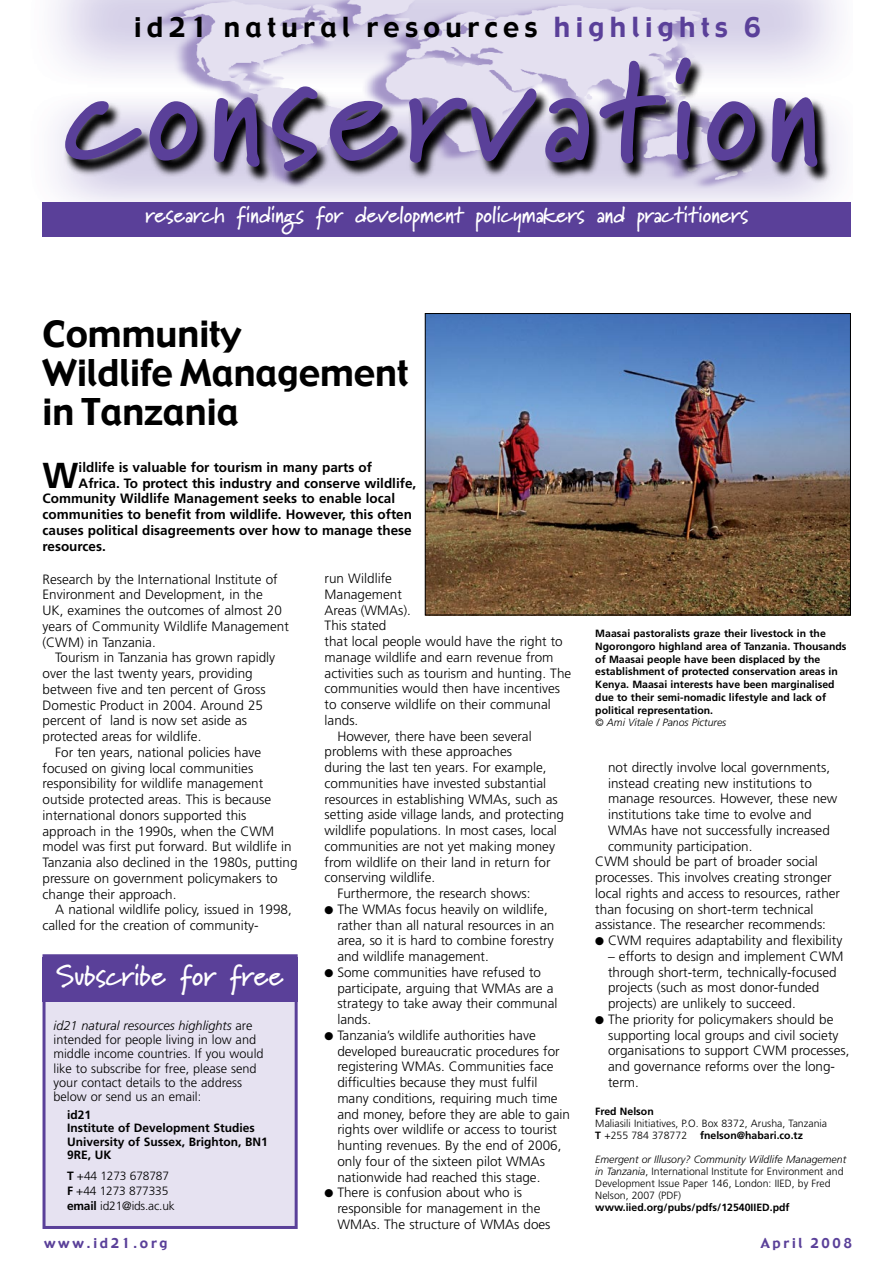
<style>
.page{position:relative;width:893px;height:1263px;background:#fff}
.page>*{position:absolute;margin:0;border:0;box-sizing:border-box;transform-origin:0 0}
.t1{font:700 135px "Marydale";letter-spacing:.06em;color:#5a4099}
.t2{font:36px/39px "Gadget";color:#000}
.t3{font:700 36px "Frutiger";color:#000}
.t4{font:700 28.5px "Marydale";color:#fff}
.t5{font:27px "Gadget";letter-spacing:.2em;color:#000}
.t6{font:700 21.75px "Marydale";color:#fff}
.t7{font:300 13.5px/15.8px "Frutiger";color:#000}
.t8{font:700 13.5px "Frutiger";color:#000}
.t9{font:13.5px "Gadget";letter-spacing:.2em;color:#5a4099}
.t10{font:300 12.75px/14.2px "Frutiger";color:#000}
.t11{font:700 12px/13.5px "Frutiger";color:#000}
.t12{font:300 12px/15px "Frutiger";letter-spacing:-.015em;color:#000}
.t13{font:700 10.5px/12.8px "Frutiger";color:#000}
.t14{font:300 10.5px/12px "Frutiger";color:#000}
.t15{font:italic 300 10.5px "Frutiger";color:#000}
.s1{color:#5a4099}
.s2{font-style:italic}
.s3{font-weight:700}
</style>
<div class="page">
<img style="left:42px;top:0;width:795px;height:224px">
<div style="left:43px;top:202px;width:808px;height:34px;background:#5a4099"></div>
<svg style="left:63px;top:57px;width:769px;height:132px"></svg>
<div style="left:44px;top:956px;width:252px;height:271px;background:#e6e2f1"></div>
<div style="left:43px;top:954px;width:255px;height:275px;border:3px solid #5a4099"></div>
<div style="left:43px;top:957px;width:255px;height:45px;background:#5a4099"></div>
<img style="left:427px;top:315px;width:422px;height:298px">
<div style="left:425px;top:313px;width:426px;height:302px;border:1px solid #000"></div>
<h3 class="t5" style="left:134px;top:10px;width:628px">id21 natural resources <span class="s1">highlights 6</span></h3>
<h1 class="t1" style="left:66px;top:33px;width:756px">conservation</h1>
<h3 class="t6" style="left:145px;top:202px;width:604px">research findings for development policymakers and practitioners</h3>
<h2 class="t2" style="left:43px;top:316px;width:367px">Community<br>Wildlife Management in Tanzania</h2>
<h2 class="t3" style="left:43px;top:454px;width:38px">W</h2>
<p class="t8" style="left:79px;top:459px;width:295px">ildlife is valuable for tourism in many parts of</p>
<p class="t8" style="left:79px;top:475px;width:339px">Africa. To protect this industry and conserve wildlife,</p>
<p class="t8" style="left:43px;top:491px;width:354px">Community Wildlife Management seeks to enable local</p>
<p class="t8" style="left:43px;top:506px;width:371px">communities to benefit from wildlife. However, this often</p>
<p class="t8" style="left:43px;top:522px;width:371px">causes political disagreements over how to manage these</p>
<p class="t8" style="left:43px;top:538px;width:65px">resources.</p>
<p class="t7" style="left:43px;top:571px;width:248px">Research by the International Institute of Environment and Development, in the<br>UK, examines the outcomes of almost 20 years of Community Wildlife Management (CWM) in Tanzania.</p>
<p class="t7" style="left:43px;top:650px;width:234px;text-indent:13px">Tourism in Tanzania has grown rapidly over the last twenty years, providing between five and ten percent of Gross Domestic Product in 2004. Around 25 percent of land is now set aside as protected areas for wildlife.</p>
<p class="t7" style="left:43px;top:744px;width:257px;text-indent:13px">For ten years, national policies have focused on giving local communities responsibility for wildlife management outside protected areas. This is because international donors supported this approach in the 1990s, when the CWM model was first put forward. But wildlife in Tanzania also declined in the 1980s, putting pressure on government policymakers to change their approach.</p>
<p class="t7" style="left:43px;top:902px;width:251px;text-indent:13px">A national wildlife policy, issued in 1998, called for the creation of community-</p>
<h3 class="t4" style="left:57px;top:958px;width:228px">Subscribe for free</h3>
<p class="t10" style="left:54px;top:1018px;width:212px"><span class="s2">id21 natural resources highlights</span> are intended for people living in low and middle income countries. If you would like to subscribe for free, please send your contact details to the address below or send us an email:</p>
<p class="t11" style="left:67px;top:1108px;width:202px">id21<br>Institute of Development Studies<br>University of Sussex, Brighton, BN1<br>9RE, UK</p>
<p class="t12" style="left:67px;top:1168px;width:109px"><span class="s3">T</span> +44 1273 678787<br><span class="s3">F</span> +44 1273 877335 <span class="s3">email</span> id21@ids.ac.uk</p>
<p class="t7" style="left:325px;top:570px;width:69px">run Wildlife</p>
<p class="t7" style="left:325px;top:586px;width:79px">Management</p>
<p class="t7" style="left:325px;top:602px;width:88px">Areas (WMAs).</p>
<p class="t7" style="left:325px;top:618px;width:63px">This stated</p>
<p class="t7" style="left:325px;top:633px;width:240px">that local people would have the right to</p>
<p class="t7" style="left:325px;top:649px;width:230px">manage wildlife and earn revenue from</p>
<p class="t7" style="left:325px;top:665px;width:248px">activities such as tourism and hunting. The</p>
<p class="t7" style="left:325px;top:681px;width:237px">communities would then have incentives</p>
<p class="t7" style="left:325px;top:696px;width:228px">to conserve wildlife on their communal</p>
<p class="t7" style="left:325px;top:712px;width:35px">lands.</p>
<p class="t7" style="left:337px;top:728px;width:196px">However, there have been several</p>
<p class="t7" style="left:325px;top:744px;width:189px">problems with these approaches</p>
<p class="t7" style="left:325px;top:759px;width:224px">during the last ten years. For example,</p>
<p class="t7" style="left:325px;top:775px;width:223px">communities have invested substantial</p>
<p class="t7" style="left:325px;top:791px;width:235px">resources in establishing WMAs, such as</p>
<p class="t7" style="left:325px;top:807px;width:241px">setting aside village lands, and protecting</p>
<p class="t7" style="left:325px;top:822px;width:234px">wildlife populations. In most cases, local</p>
<p class="t7" style="left:325px;top:838px;width:232px">communities are not yet making money</p>
<p class="t7" style="left:325px;top:854px;width:227px">from wildlife on their land in return for</p>
<p class="t7" style="left:325px;top:870px;width:112px">conserving wildlife.</p>
<p class="t7" style="left:337px;top:885px;width:195px">Furthermore, the research shows:</p>
<p class="t7" style="left:337px;top:901px;width:219px;text-indent:-13px">● The WMAs focus heavily on wildlife, rather than all natural resources in an area, so it is hard to combine forestry and wildlife management.</p>
<p class="t7" style="left:337px;top:964px;width:222px;text-indent:-13px">● Some communities have refused to participate, arguing that WMAs are a strategy to take away their communal lands.</p>
<p class="t7" style="left:337px;top:1027px;width:234px;text-indent:-13px">● Tanzania’s wildlife authorities have developed bureaucratic procedures for registering WMAs. Communities face difficulties because they must fulfil many conditions, requiring much time and money, before they are able to gain rights over wildlife or access to tourist hunting revenues. By the end of 2006, only four of the sixteen pilot WMAs nationwide had reached this stage.</p>
<p class="t7" style="left:337px;top:1185px;width:215px;text-indent:-13px">● There is confusion about who is responsible for management in the<br>WMAs. The structure of WMAs does</p>
<p class="t13" style="left:595px;top:627px;width:253px">Maasai pastoralists graze their livestock in the Ngorongoro highland area of Tanzania. Thousands of Maasai people have been displaced by the establishment of protected conservation areas in Kenya. Maasai interests have been marginalised due to their semi-nomadic lifestyle and lack of political representation.</p>
<p class="t15" style="left:595px;top:717px;width:133px">© Ami Vitale / Panos Pictures</p>
<p class="t7" style="left:608px;top:759px;width:224px">not directly involve local governments,</p>
<p class="t7" style="left:608px;top:775px;width:205px">instead creating new institutions to</p>
<p class="t7" style="left:608px;top:791px;width:231px">manage resources. However, these new</p>
<p class="t7" style="left:608px;top:806px;width:205px">institutions take time to evolve and</p>
<p class="t7" style="left:608px;top:822px;width:223px">WMAs have not successfully increased</p>
<p class="t7" style="left:608px;top:838px;width:146px">community participation.</p>
<p class="t7" style="left:595px;top:854px;width:224px">CWM should be part of broader social</p>
<p class="t7" style="left:595px;top:869px;width:238px">processes. This involves creating stronger</p>
<p class="t7" style="left:595px;top:885px;width:246px">local rights and access to resources, rather</p>
<p class="t7" style="left:595px;top:901px;width:220px">than focusing on short-term technical</p>
<p class="t7" style="left:595px;top:917px;width:232px">assistance. The researcher recommends:</p>
<p class="t7" style="left:595px;top:932px;width:249px">● CWM requires adaptability and flexibility</p>
<p class="t7" style="left:608px;top:948px;width:237px">– efforts to design and implement CWM through short-term, technically-focused projects (such as most donor-funded projects) are unlikely to succeed.</p>
<p class="t7" style="left:608px;top:1011px;width:243px;text-indent:-13px">● The priority for policymakers should be supporting local groups and civil society organisations to support CWM processes, and governance reforms over the long&shy;term.</p>
<p class="t13" style="left:595px;top:1104px;width:60px">Fred Nelson</p>
<p class="t14" style="left:595px;top:1117px;width:233px">Maliasili Initiatives, P.O. Box 8372, Arusha, Tanzania<br><span class="s3">T</span> +255 784 378772 <span class="s3">fnelson@habari.co.tz</span></p>
<p class="t14" style="left:595px;top:1153px;width:252px"><span class="s2">Emergent or Illusory? Community Wildlife Management in Tanzania</span>, International Institute for Environment and Development Issue Paper 146, London: IIED, by Fred Nelson, 2007 (PDF)</p>
<p class="t13" style="left:595px;top:1200px;width:196px">www.iied.org/pubs/pdfs/12540IIED.pdf</p>
<p class="t9" style="left:44px;top:1234px;width:125px">www.id21.org</p>
<p class="t9" style="left:761px;top:1234px;width:93px">April 2008</p>
</div>
